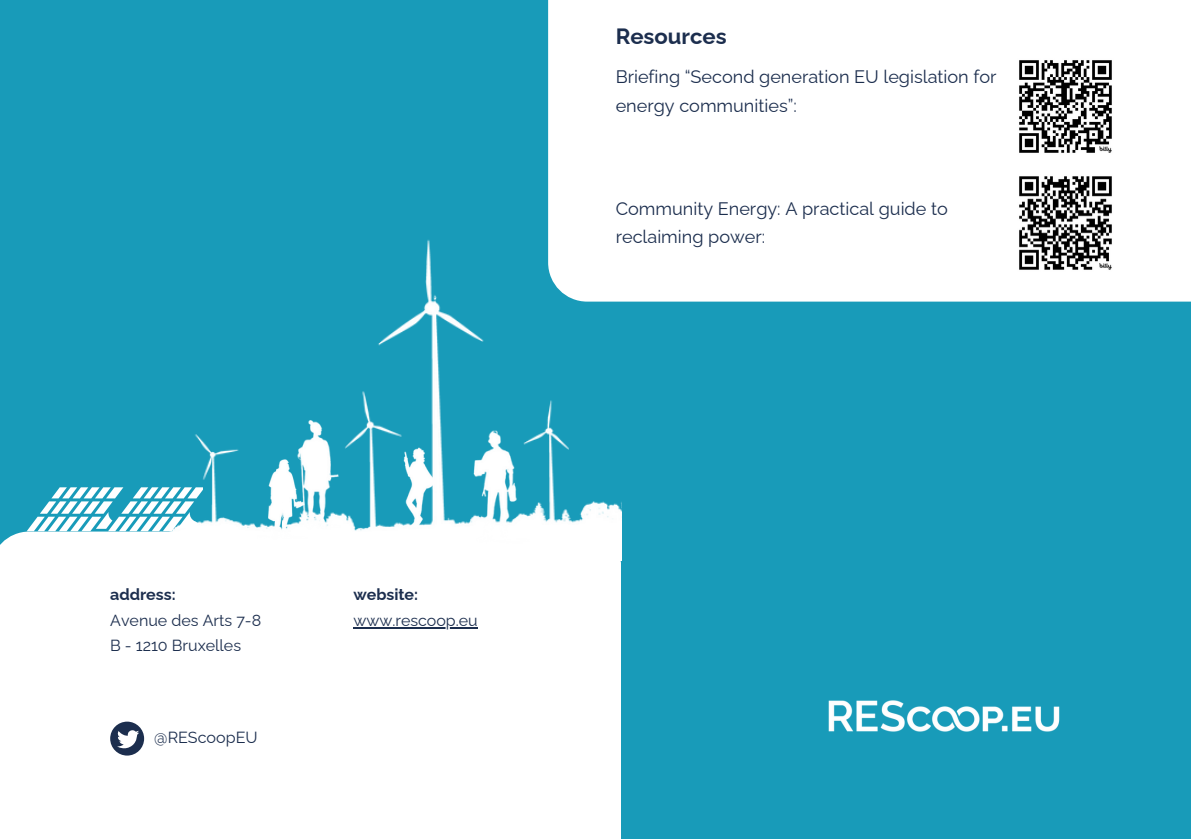
<style>
.page{position:relative;width:1191px;height:839px;background:#fff}
.page>*{position:absolute;margin:0;border:0;box-sizing:border-box;transform-origin:0 0}
.t1{font:700 22px "Raleway";color:#1c2e4e}
.t2{font:18px/28.4px "Raleway";color:#1c2e4e}
.t3{font:16px "Raleway";color:#1c2e4e}
.t4{font:700 16px "Raleway";color:#1c2e4e}
</style>
<div class="page">
<div style="left:0;top:0;width:1191px;height:838px;background:#189bb9"></div>
<img style="left:828px;top:700px;width:232px;height:32px">
<img style="left:195px;top:239px;width:427px;height:321px">
<div style="left:0;top:531px;width:621px;height:307px;background:#fff"></div>
<svg style="left:110px;top:721px;width:34px;height:34px"></svg>
<img style="left:258px;top:454px;width:24px;height:77px">
<img style="left:416px;top:420px;width:121px;height:111px">
<img style="left:384px;top:438px;width:51px;height:93px">
<img style="left:282px;top:408px;width:59px;height:123px">
<svg style="left:27px;top:487px;width:175px;height:44px"></svg>
<hr style="left:353px;top:627px;width:125px;height:1px;background:#1c2e4e">
<div style="left:548px;top:0;width:643px;height:301px;background:#fff"></div>
<img style="left:1019px;top:60px;width:93px;height:93px">
<img style="left:1019px;top:176px;width:93px;height:94px">
<p class="t4" style="left:110px;top:585px;width:67px">address:</p>
<p class="t3" style="left:110px;top:610px;width:153px">Avenue des Arts 7-8</p>
<p class="t3" style="left:110px;top:636px;width:132px">B - 1210 Bruxelles</p>
<p class="t3" style="left:154px;top:728px;width:105px">@REScoopEU</p>
<p class="t4" style="left:353px;top:585px;width:66px">website:</p>
<p class="t3" style="left:353px;top:610px;width:126px">www.rescoop.eu</p>
<p class="t1" style="left:616px;top:23px;width:112px">Resources</p>
<p class="t2" style="left:616px;top:63px;width:382px">Briefing “Second generation EU legislation for energy communities”:</p>
<p class="t2" style="left:616px;top:194px;width:334px;line-height:27.8px">Community Energy: A practical guide to reclaiming power:</p>
</div>
